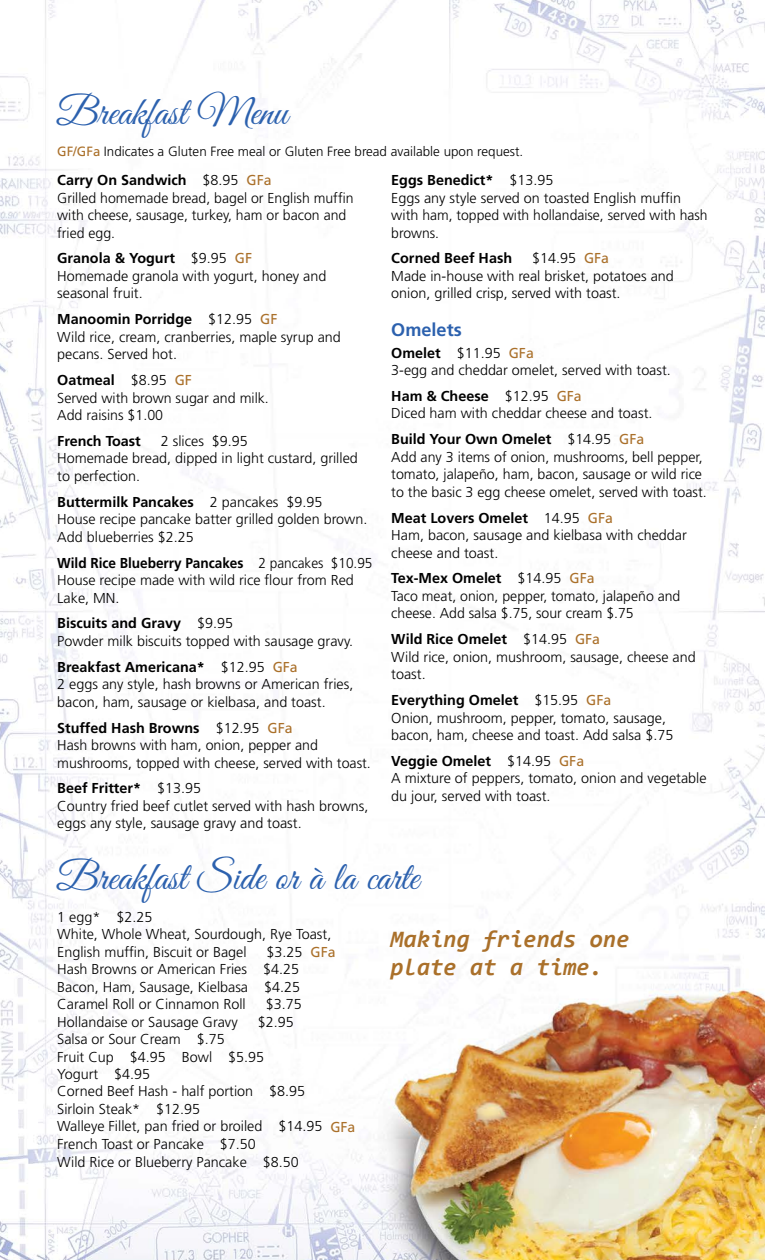
<style>
.page{position:relative;width:765px;height:1260px;background:#fff}
.page>*{position:absolute;margin:0;border:0;box-sizing:border-box;transform-origin:0 0}
.t1{font:40px "Great Vibes";color:#2c61ae}
.t2{font:italic 700 23.75px/27.5px "Consolas";letter-spacing:.01em;color:#aa702a}
.t3{font:700 18.12px "Frutiger";color:#2c61ae}
.t4{font:300 14.38px/17.5px "Frutiger";color:#000}
.t5{font:300 14.38px/17.5px "Frutiger";color:#000;scale:.95 1}
.t6{font:700 14.38px "Frutiger";color:#000}
.t7{font:300 13.38px "Frutiger";color:#000}
.s1{font-weight:400;color:#aa702a}
.s2{font-weight:700}
</style>
<div class="page">
<img style="left:0;top:0;width:765px;height:1260px">
<h1 class="t1" style="left:56px;top:90px;width:233px">Breakfast Menu</h1>
<p class="t7" style="left:57px;top:144px;width:467px"><span class="s1">GF/GFa</span> Indicates a Gluten Free meal or Gluten Free bread available upon request.</p>
<p class="t4" style="left:57px;top:171px;width:298px"><span class="s2">Carry On Sandwich</span> $8.95 <span class="s1">GFa<br></span>Grilled homemade bread, bagel or English muffin with cheese, sausage, turkey, ham or bacon and fried egg.</p>
<p class="t4" style="left:57px;top:250px;width:271px"><span class="s2">Granola &amp; Yogurt</span> $9.95 <span class="s1">GF<br></span>Homemade granola with yogurt, honey and seasonal fruit.</p>
<p class="t4" style="left:57px;top:311px;width:285px"><span class="s2">Manoomin Porridge</span> $12.95 <span class="s1">GF<br></span>Wild rice, cream, cranberries, maple syrup and pecans. Served hot.</p>
<p class="t4" style="left:57px;top:371px;width:213px"><span class="s2">Oatmeal</span> $8.95 <span class="s1">GF<br></span>Served with brown sugar and milk.<br>Add raisins $1.00</p>
<p class="t6" style="left:57px;top:433px;width:85px">French Toast</p>
<p class="t4" style="left:57px;top:432px;width:302px;text-indent:104px">2 slices $9.95<br>Homemade bread, dipped in light custard, grilled to perfection.</p>
<p class="t4" style="left:57px;top:493px;width:312px"><span class="s2">Buttermilk Pancakes</span> 2 pancakes $9.95<br>House recipe pancake batter grilled golden brown.<br>Add blueberries $2.25</p>
<p class="t5" style="left:57px;top:554px;width:333px"><span class="s2">Wild Rice Blueberry Pancakes</span> 2 pancakes $10.95<br>House recipe made with wild rice flour from Red<br>Lake, MN.</p>
<p class="t4" style="left:57px;top:615px;width:297px"><span class="s2">Biscuits and Gravy</span> $9.95<br>Powder milk biscuits topped with sausage gravy.</p>
<p class="t4" style="left:57px;top:658px;width:298px"><span class="s2">Breakfast Americana*</span> $12.95 <span class="s1">GFa<br></span>2 eggs any style, hash browns or American fries, bacon, ham, sausage or kielbasa, and toast.</p>
<p class="t4" style="left:57px;top:719px;width:315px"><span class="s2">Stuffed Hash Browns</span> $12.95 <span class="s1">GFa<br></span>Hash browns with ham, onion, pepper and mushrooms, topped with cheese, served with toast.</p>
<p class="t4" style="left:57px;top:780px;width:313px"><span class="s2">Beef Fritter*</span> $13.95<br>Country fried beef cutlet served with hash browns, eggs any style, sausage gravy and toast.</p>
<p class="t4" style="left:391px;top:171px;width:318px"><span class="s2">Eggs Benedict*</span> $13.95<br>Eggs any style served on toasted English muffin with ham, topped with hollandaise, served with hash browns.</p>
<p class="t6" style="left:391px;top:250px;width:122px">Corned Beef Hash</p>
<p class="t4" style="left:391px;top:250px;width:284px;text-indent:141px">$14.95 <span class="s1">GFa<br></span>Made in-house with real brisket, potatoes and onion, grilled crisp, served with toast.</p>
<p class="t3" style="left:391px;top:319px;width:72px">Omelets</p>
<p class="t4" style="left:391px;top:344px;width:281px"><span class="s2">Omelet</span> $11.95 <span class="s1">GFa<br></span>3-egg and cheddar omelet, served with toast.</p>
<p class="t4" style="left:391px;top:387px;width:263px"><span class="s2">Ham &amp; Cheese</span> $12.95 <span class="s1">GFa<br></span>Diced ham with cheddar cheese and toast.</p>
<p class="t4" style="left:391px;top:431px;width:317px"><span class="s2">Build Your Own Omelet</span> $14.95 <span class="s1">GFa<br></span>Add any 3 items of onion, mushrooms, bell pepper, tomato, jalapeño, ham, bacon, sausage or wild rice to the basic 3 egg cheese omelet, served with toast.</p>
<p class="t4" style="left:391px;top:509px;width:297px"><span class="s2">Meat Lovers Omelet</span> 14.95 <span class="s1">GFa<br></span>Ham, bacon, sausage and kielbasa with cheddar cheese and toast.</p>
<p class="t4" style="left:391px;top:570px;width:291px"><span class="s2">Tex-Mex Omelet</span> $14.95 <span class="s1">GFa<br></span>Taco meat, onion, pepper, tomato, jalapeño and cheese. Add salsa $.75, sour cream $.75</p>
<p class="t4" style="left:391px;top:631px;width:306px"><span class="s2">Wild Rice Omelet</span> $14.95 <span class="s1">GFa<br></span>Wild rice, onion, mushroom, sausage, cheese and toast.</p>
<p class="t4" style="left:391px;top:691px;width:284px"><span class="s2">Everything Omelet</span> $15.95 <span class="s1">GFa<br></span>Onion, mushroom, pepper, tomato, sausage, bacon, ham, cheese and toast. Add salsa $.75</p>
<p class="t4" style="left:391px;top:752px;width:317px"><span class="s2">Veggie Omelet</span> $14.95 <span class="s1">GFa<br></span>A mixture of peppers, tomato, onion and vegetable du jour, served with toast.</p>
<h1 class="t1" style="left:56px;top:855px;width:364px">Breakfast Side or à la carte</h1>
<p class="t4" style="left:57px;top:908px;width:276px">1 egg* $2.25<br>White, Whole Wheat, Sourdough, Rye Toast,<br>English muffin, Biscuit or Bagel</p>
<p class="t4" style="left:57px;top:943px;width:280px;text-indent:209px">$3.25 <span class="s1">GFa<br></span>Hash Browns or American Fries $4.25<br>Bacon, Ham, Sausage, Kielbasa $4.25<br>Caramel Roll or Cinnamon Roll</p>
<p class="t4" style="left:266px;top:995px;width:37px">$3.75</p>
<p class="t4" style="left:57px;top:1013px;width:182px">Hollandaise or Sausage Gravy</p>
<p class="t4" style="left:258px;top:1013px;width:37px">$2.95</p>
<p class="t4" style="left:57px;top:1030px;width:300px">Salsa or Sour Cream $.75<br>Fruit Cup $4.95 Bowl $5.95<br>Yogurt $4.95<br>Corned Beef Hash - half portion $8.95<br>Sirloin Steak* $12.95<br>Walleye Fillet, pan fried or broiled $14.95 <span class="s1">GFa<br></span>French Toast or Pancake $7.50<br>Wild Rice or Blueberry Pancake $8.50</p>
<h2 class="t2" style="left:390px;top:925px;width:241px">Making friends one plate at a time.</h2>
</div>
